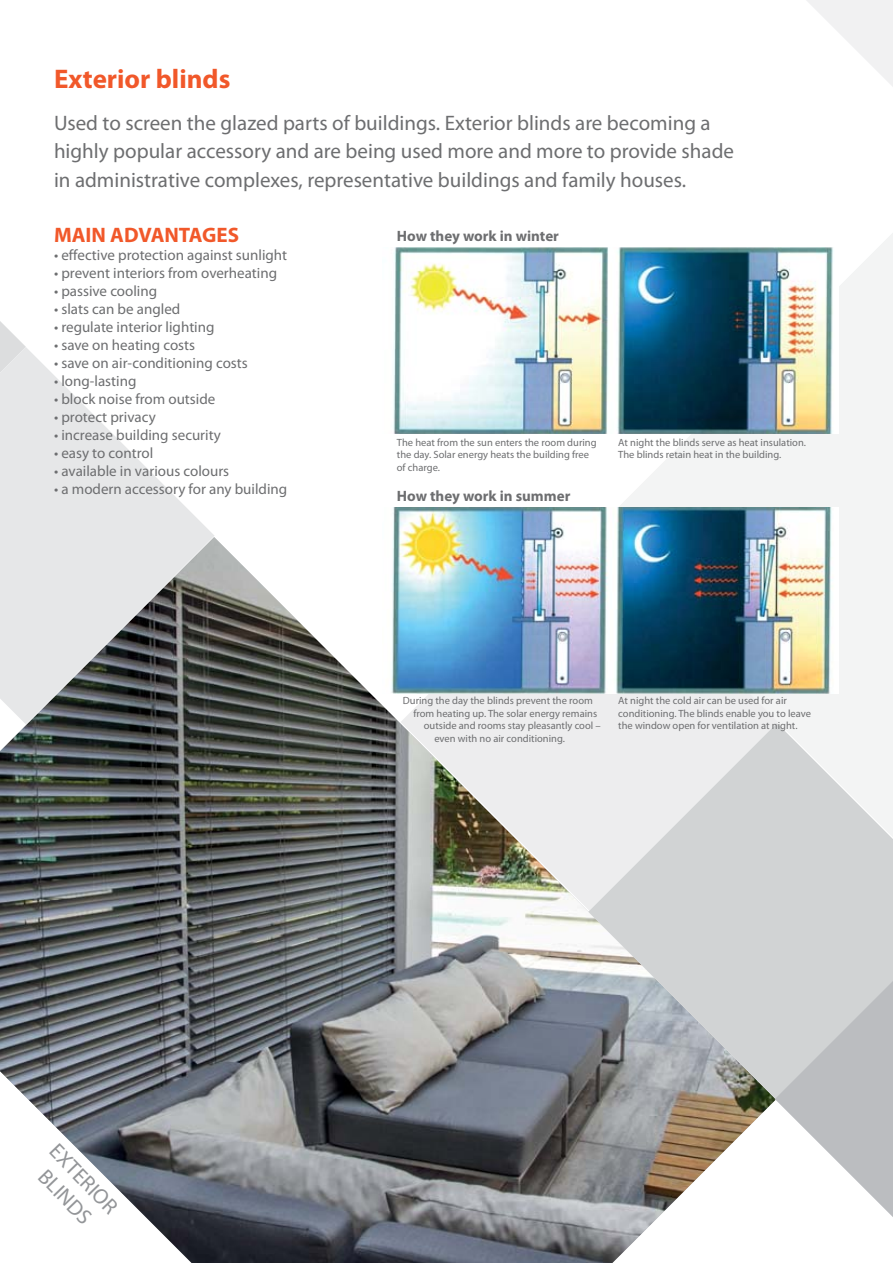
<style>
.page{position:relative;width:893px;height:1263px;background:#fff}
.page>*{position:absolute;margin:0;border:0;box-sizing:border-box;transform-origin:0 0}
.t1{font:700 27px "Myriad Pro";color:#f1582a}
.t2{font:21.45px/25.8px "Myriad Pro";color:#939598;text-align:center}
.t3{font:21px/28.5px "Myriad Pro";color:#6d6e70}
.t4{font:700 21px "Myriad Pro";color:#f1582a}
.t5{font:15px "Myriad Pro";color:#6d6e70}
.t6{font:700 15px "Myriad Pro";color:#6d6e70}
.t7{font:10.5px/12.6px "Myriad Pro";color:#6d6e70}
</style>
<div class="page">
<svg style="left:619px;top:233px;width:274px;height:490px;fill:#f3f4f4"></svg>
<img style="left:0;top:701px;width:775px;height:562px">
<svg style="left:807px;top:0;width:86px;height:86px"></svg>
<svg style="left:401px;top:693px;width:377px;height:218px;background:#ccccc6"></svg>
<svg style="left:588px;top:723px;width:305px;height:377px;background:#cfd1d2"></svg>
<svg style="left:215px;top:538px;width:352px;height:163px"></svg>
<svg style="left:0;top:347px;width:215px;height:377px;fill:#e6e7e8"></svg>
<svg style="left:0;top:321px;width:26px;height:214px;background:#e6e7e8"></svg>
<svg style="left:775px;top:910px;width:118px;height:307px"></svg>
<img style="left:393px;top:247px;width:446px;height:187px">
<img style="left:383px;top:507px;width:456px;height:186px">
<h1 class="t1" style="left:54px;top:69px;width:178px">Exterior blinds</h1>
<h3 class="t3" style="left:54px;top:111px;width:682px">Used to screen the glazed parts of buildings. Exterior blinds are becoming a highly popular accessory and are being used more and more to provide shade in administrative complexes, representative buildings and family houses.</h3>
<h3 class="t4" style="left:54px;top:227px;width:187px">MAIN ADVANTAGES</h3>
<h3 class="t5" style="left:54px;top:249px;width:235px">• effective protection against sunlight</h3>
<h3 class="t5" style="left:54px;top:267px;width:225px">• prevent interiors from overheating</h3>
<h3 class="t5" style="left:54px;top:285px;width:105px">• passive cooling</h3>
<h3 class="t5" style="left:54px;top:303px;width:128px">• slats can be angled</h3>
<h3 class="t5" style="left:54px;top:321px;width:162px">• regulate interior lighting</h3>
<h3 class="t5" style="left:54px;top:339px;width:143px">• save on heating costs</h3>
<h3 class="t5" style="left:54px;top:357px;width:195px">• save on air-conditioning costs</h3>
<h3 class="t5" style="left:54px;top:375px;width:84px">• long-lasting</h3>
<h3 class="t5" style="left:54px;top:393px;width:163px">• block noise from outside</h3>
<h3 class="t5" style="left:54px;top:411px;width:103px">• protect privacy</h3>
<h3 class="t5" style="left:54px;top:429px;width:168px">• increase building security</h3>
<h3 class="t5" style="left:54px;top:447px;width:101px">• easy to control</h3>
<h3 class="t5" style="left:54px;top:465px;width:177px">• available in various colours</h3>
<h3 class="t5" style="left:54px;top:483px;width:235px">• a modern accessory for any building</h3>
<h3 class="t6" style="left:397px;top:230px;width:164px">How they work in winter</h3>
<p class="t7" style="left:397px;top:437px;width:201px">The heat from the sun enters the room during the day. Solar energy heats the building free of charge.</p>
<p class="t7" style="left:618px;top:437px;width:189px">At night the blinds serve as heat insulation.<br>The blinds retain heat in the building.</p>
<h3 class="t6" style="left:397px;top:490px;width:175px">How they work in summer</h3>
<h2 class="t2" style="left:61px;top:1140px;width:89px;rotate:46deg">EXTERIOR<br>BLINDS</h2>
<p class="t7" style="left:403px;top:695px;width:192px">During the day the blinds prevent the room</p>
<p class="t7" style="left:413px;top:708px;width:185px">from heating up. The solar energy remains</p>
<p class="t7" style="left:424px;top:720px;width:178px">outside and rooms stay pleasantly cool –</p>
<p class="t7" style="left:434px;top:733px;width:132px">even with no air conditioning.</p>
<p class="t7" style="left:618px;top:695px;width:194px">At night the cold air can be used for air conditioning. The blinds enable you to leave the window open for ventilation at night.</p>
</div>
